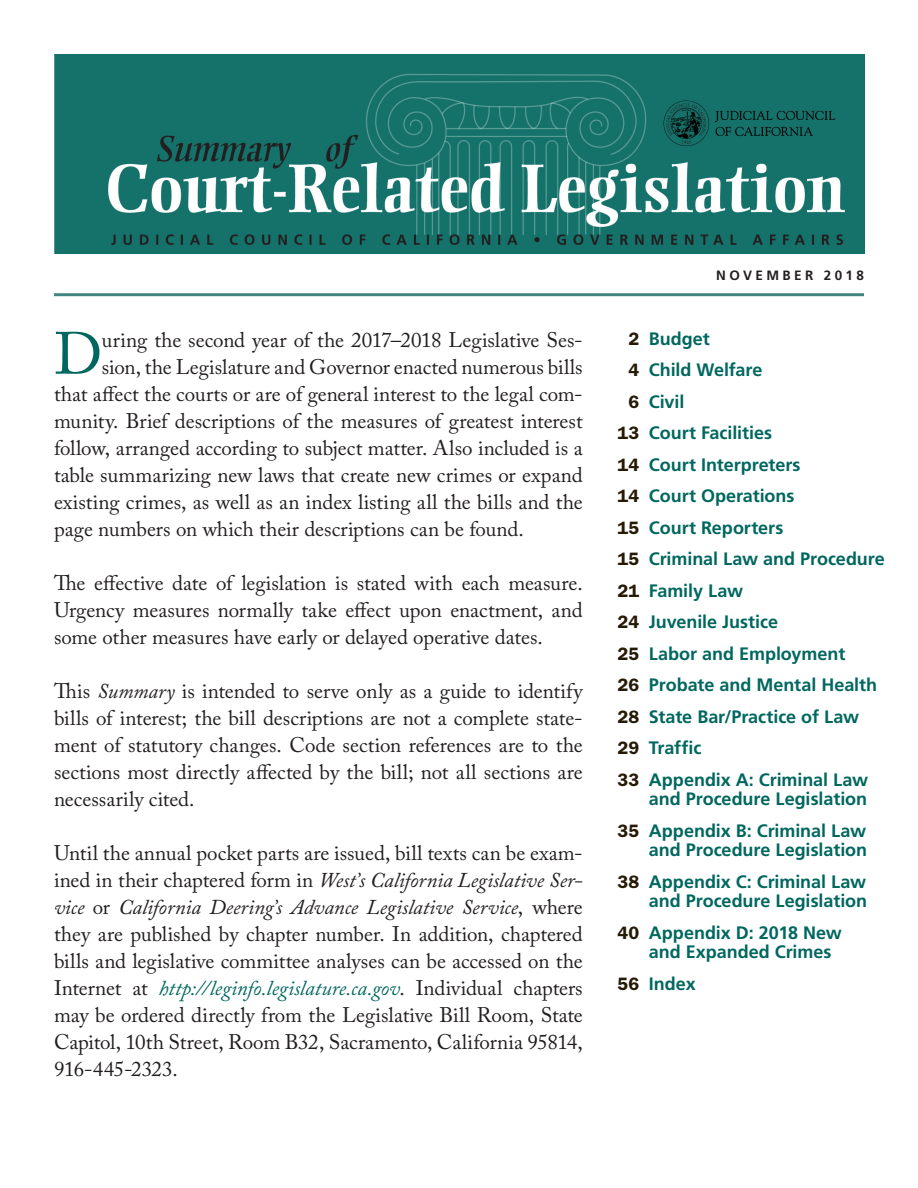
<style>
.page{position:relative;width:918px;height:1188px;background:#fff}
.page>*{position:absolute;margin:0;border:0;box-sizing:border-box;transform-origin:0 0}
.IntroParagraph{font:58.95px "Adobe Caslon Pro";color:#00675f}
.IntroParagraph-2{font:21px/27px "Adobe Caslon Pro";color:#231f20;text-align:justify}
.t1{font:700 18px/19.5px "Frutiger LT Std";letter-spacing:-.005em;color:#00675f;text-align:right}
.t2{font:700 13.5px "Frutiger LT Std";letter-spacing:.25em;color:#231f20}
.s1{font-style:italic}
.s2{font-style:italic;color:#00675f}
.s3{font-family:"ITC Franklin Gothic Std";font-weight:600;color:#251a06}
</style>
<div class="page">
<img style="left:54px;top:54px;width:810px;height:200px">
<hr style="left:54px;top:293px;width:810px;height:3px;background:#438580">
<p class="IntroParagraph" style="left:54px;top:319px;width:49px">D</p>
<p class="IntroParagraph-2" style="left:102px;top:326px;width:482px">uring the second year of the 2017–2018 Legislative Ses-</p>
<p class="IntroParagraph-2" style="left:102px;top:353px;width:482px">sion, the Legislature and Governor enacted numerous bills</p>
<p class="IntroParagraph-2" style="left:54px;top:380px;width:530px">that affect the courts or are of general interest to the legal com-</p>
<p class="IntroParagraph-2" style="left:54px;top:407px;width:530px">munity. Brief descriptions of the measures of greatest interest</p>
<p class="IntroParagraph-2" style="left:54px;top:434px;width:530px">follow, arranged according to subject matter. Also included is a</p>
<p class="IntroParagraph-2" style="left:54px;top:461px;width:530px">table summarizing new laws that create new crimes or expand</p>
<p class="IntroParagraph-2" style="left:54px;top:488px;width:530px">existing crimes, as well as an index listing all the bills and the</p>
<p class="IntroParagraph-2" style="left:54px;top:515px;width:471px">page numbers on which their descriptions can be found.</p>
<p class="IntroParagraph-2" style="left:54px;top:569px;width:530px">The effective date of legislation is stated with each measure.<br>Urgency measures normally take effect upon enactment, and some other measures have early or delayed operative dates.</p>
<p class="IntroParagraph-2" style="left:54px;top:677px;width:530px">This <span class="s1">Summary</span> is intended to serve only as a guide to identify bills of interest; the bill descriptions are not a complete state&shy;ment of statutory changes. Code section references are to the sections most directly affected by the bill; not all sections are necessarily cited.</p>
<p class="IntroParagraph-2" style="left:54px;top:839px;width:530px">Until the annual pocket parts are issued, bill texts can be exam&shy;ined in their chaptered form in <span class="s1">West’s California Legislative Ser&shy;vice</span> or <span class="s1">California Deering’s Advance Legislative Service</span>, where they are published by chapter number. In addition, chaptered bills and legislative committee analyses can be accessed on the Internet at <span class="s2">http://leginfo.legislature.ca.gov</span>. Individual chapters may be ordered directly from the Legislative Bill Room, State Capitol, 10th Street, Room B32, Sacramento, California 95814, 916-445-2323.</p>
<p class="t2" style="left:716px;top:267px;width:149px">NOVEMBER 2018</p>
<p class="t1" style="left:629px;top:329px;width:83px"><span class="s3">2</span> Budget</p>
<p class="t1" style="left:629px;top:360px;width:135px"><span class="s3">4</span> Child Welfare</p>
<p class="t1" style="left:629px;top:392px;width:57px"><span class="s3">6</span> Civil</p>
<p class="t1" style="left:617px;top:423px;width:156px"><span class="s3">13</span> Court Facilities</p>
<p class="t1" style="left:617px;top:455px;width:185px"><span class="s3">14</span> Court Interpreters</p>
<p class="t1" style="left:617px;top:486px;width:179px"><span class="s3">14</span> Court Operations</p>
<p class="t1" style="left:617px;top:518px;width:167px"><span class="s3">15</span> Court Reporters</p>
<p class="t1" style="left:617px;top:549px;width:269px"><span class="s3">15</span> Criminal Law and Procedure</p>
<p class="t1" style="left:617px;top:581px;width:127px"><span class="s3">21</span> Family Law</p>
<p class="t1" style="left:617px;top:612px;width:162px"><span class="s3">24</span> Juvenile Justice</p>
<p class="t1" style="left:617px;top:644px;width:229px"><span class="s3">25</span> Labor and Employment</p>
<p class="t1" style="left:617px;top:675px;width:261px"><span class="s3">26</span> Probate and Mental Health</p>
<p class="t1" style="left:617px;top:707px;width:243px"><span class="s3">28</span> State Bar/Practice of Law</p>
<p class="t1" style="left:617px;top:738px;width:86px"><span class="s3">29</span> Traffic</p>
<p class="t1" style="left:617px;top:770px;width:252px"><span class="s3">33</span> Appendix A: Criminal Law and Procedure Legislation</p>
<p class="t1" style="left:617px;top:821px;width:251px"><span class="s3">35</span> Appendix B: Criminal Law and Procedure Legislation</p>
<p class="t1" style="left:617px;top:872px;width:251px"><span class="s3">38</span> Appendix C: Criminal Law and Procedure Legislation</p>
<p class="t1" style="left:649px;top:923px;width:194px;text-align:left;text-indent:-32px"><span class="s3">40</span> Appendix D: 2018 New and Expanded Crimes</p>
<p class="t1" style="left:617px;top:974px;width:80px"><span class="s3">56</span> Index</p>
</div>
